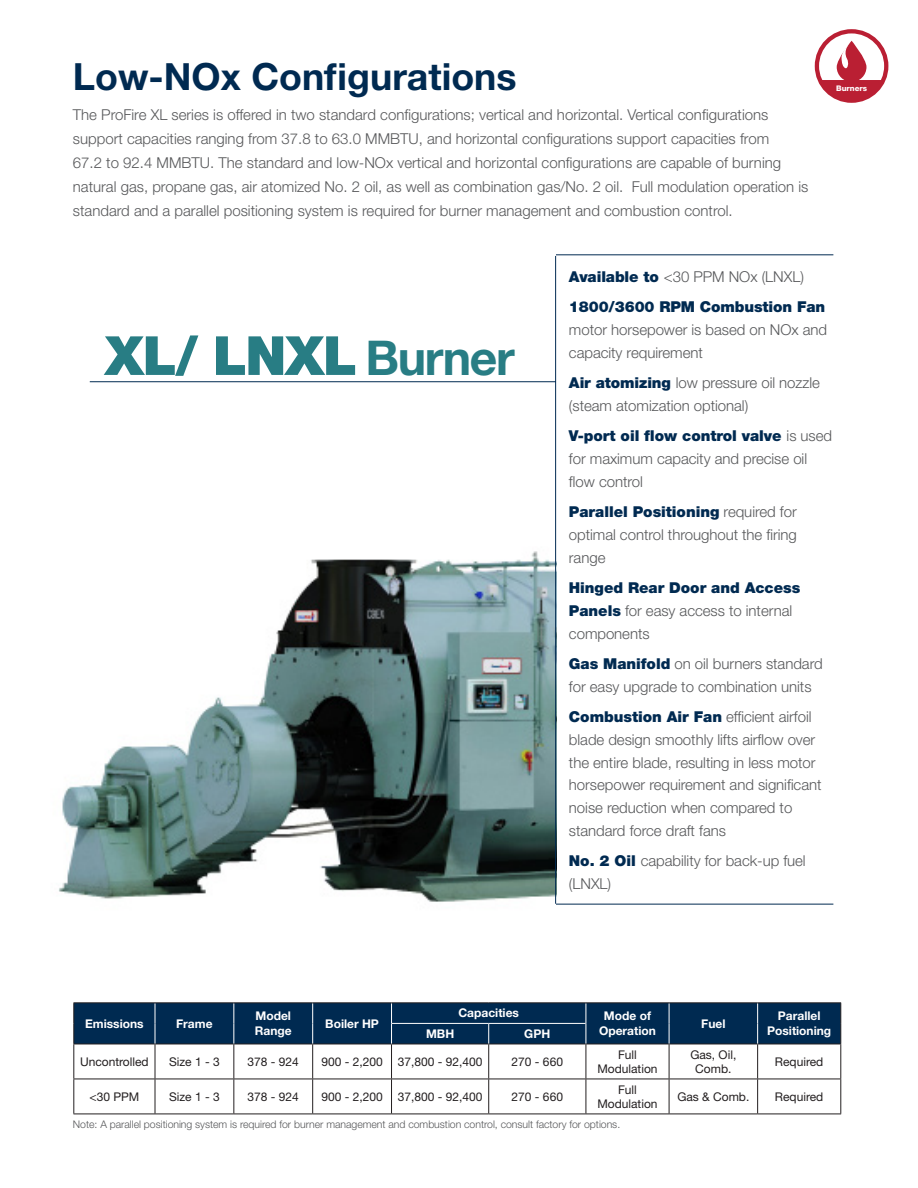
<style>
.page{position:relative;width:918px;height:1188px;background:#fff}
.page>*{position:absolute;margin:0;border:0;box-sizing:border-box;transform-origin:0 0}
.t1{font:900 54px "Helvetica Neue LT Std";letter-spacing:-.03em;color:#287d84}
.t2{font:700 37.5px "Helvetica Neue LT Std";color:#002a51}
.t3{font:300 15px/22.8px "Helvetica Neue LT Std";letter-spacing:-.005em;color:#57585a}
.t4{font:900 15px "Helvetica Neue LT Std";letter-spacing:-.005em;color:#002a51}
.t5{font:12px/14.4px "Helvetica Neue LT Std";color:#231f20;text-align:center}
.t6{font:700 12px/14.4px "Helvetica Neue LT Std";color:#fff}
.t7{font:300 10.5px "Helvetica Neue LT Std";letter-spacing:-.005em;color:#57585a}
.t8{font:800 7.65px "Helvetica Neue LT Std";color:#fff}
.s1{font-weight:700;font-size:48px}
.s2{font-weight:900;color:#002a51}
.s3{font-weight:300;color:#57585a}
</style>
<div class="page">
<img style="left:58px;top:551px;width:497px;height:351px">
<hr style="left:73px;top:1044px;width:82px;height:1px;background:#231f20">
<hr style="left:73px;top:1044px;width:1px;height:35px;background:#231f20">
<hr style="left:155px;top:1044px;width:79px;height:1px;background:#231f20">
<hr style="left:155px;top:1044px;width:1px;height:35px;background:#231f20">
<hr style="left:234px;top:1044px;width:79px;height:1px;background:#231f20">
<hr style="left:233px;top:1044px;width:1px;height:35px;background:#231f20">
<hr style="left:313px;top:1044px;width:79px;height:1px;background:#231f20">
<hr style="left:312px;top:1044px;width:1px;height:35px;background:#231f20">
<hr style="left:392px;top:1044px;width:97px;height:1px;background:#231f20">
<hr style="left:391px;top:1044px;width:1px;height:35px;background:#231f20">
<hr style="left:489px;top:1044px;width:97px;height:1px;background:#231f20">
<hr style="left:488px;top:1044px;width:1px;height:35px;background:#231f20">
<hr style="left:586px;top:1044px;width:83px;height:1px;background:#231f20">
<hr style="left:586px;top:1044px;width:1px;height:35px;background:#231f20">
<hr style="left:669px;top:1044px;width:89px;height:1px;background:#231f20">
<hr style="left:669px;top:1044px;width:1px;height:35px;background:#231f20">
<hr style="left:758px;top:1044px;width:83px;height:1px;background:#231f20">
<hr style="left:757px;top:1044px;width:1px;height:35px;background:#231f20">
<hr style="left:840px;top:1044px;width:1px;height:35px;background:#231f20">
<hr style="left:73px;top:1079px;width:82px;height:1px;background:#231f20">
<hr style="left:73px;top:1079px;width:1px;height:35px;background:#231f20">
<hr style="left:155px;top:1079px;width:79px;height:1px;background:#231f20">
<hr style="left:155px;top:1079px;width:1px;height:35px;background:#231f20">
<hr style="left:234px;top:1079px;width:79px;height:1px;background:#231f20">
<hr style="left:233px;top:1079px;width:1px;height:35px;background:#231f20">
<hr style="left:313px;top:1079px;width:79px;height:1px;background:#231f20">
<hr style="left:312px;top:1079px;width:1px;height:35px;background:#231f20">
<hr style="left:392px;top:1079px;width:97px;height:1px;background:#231f20">
<hr style="left:391px;top:1079px;width:1px;height:35px;background:#231f20">
<hr style="left:489px;top:1079px;width:97px;height:1px;background:#231f20">
<hr style="left:488px;top:1079px;width:1px;height:35px;background:#231f20">
<hr style="left:586px;top:1079px;width:83px;height:1px;background:#231f20">
<hr style="left:586px;top:1079px;width:1px;height:35px;background:#231f20">
<hr style="left:669px;top:1079px;width:89px;height:1px;background:#231f20">
<hr style="left:669px;top:1079px;width:1px;height:35px;background:#231f20">
<hr style="left:758px;top:1079px;width:83px;height:1px;background:#231f20">
<hr style="left:757px;top:1079px;width:1px;height:35px;background:#231f20">
<hr style="left:840px;top:1079px;width:1px;height:35px;background:#231f20">
<hr style="left:73px;top:1114px;width:82px;height:1px;background:#231f20">
<hr style="left:155px;top:1114px;width:79px;height:1px;background:#231f20">
<hr style="left:234px;top:1114px;width:79px;height:1px;background:#231f20">
<hr style="left:313px;top:1114px;width:79px;height:1px;background:#231f20">
<hr style="left:392px;top:1114px;width:97px;height:1px;background:#231f20">
<hr style="left:489px;top:1114px;width:97px;height:1px;background:#231f20">
<hr style="left:586px;top:1114px;width:83px;height:1px;background:#231f20">
<hr style="left:669px;top:1114px;width:89px;height:1px;background:#231f20">
<hr style="left:758px;top:1114px;width:83px;height:1px;background:#231f20">
<hr style="left:73px;top:1002px;width:82px;height:1px;background:#231f20">
<hr style="left:155px;top:1002px;width:79px;height:1px;background:#231f20">
<hr style="left:234px;top:1002px;width:79px;height:1px;background:#231f20">
<hr style="left:313px;top:1002px;width:79px;height:1px;background:#231f20">
<hr style="left:392px;top:1002px;width:97px;height:1px;background:#231f20">
<hr style="left:489px;top:1002px;width:97px;height:1px;background:#231f20">
<hr style="left:586px;top:1002px;width:83px;height:1px;background:#231f20">
<hr style="left:669px;top:1002px;width:89px;height:1px;background:#231f20">
<hr style="left:758px;top:1002px;width:83px;height:1px;background:#231f20">
<svg style="left:73px;top:1003px;width:768px;height:41px;background:#042d52"></svg>
<hr style="left:90px;top:381px;width:466px;height:1px;background:#002a51">
<hr style="left:556px;top:254px;width:277px;height:1px;background:#002a51">
<hr style="left:555px;top:256px;width:1px;height:648px;background:#002a51">
<hr style="left:556px;top:904px;width:277px;height:1px;background:#002a51">
<svg style="left:817px;top:80px;width:69px;height:21px"></svg>
<div style="left:815px;top:29px;width:73px;height:74px;border:4px solid #ba1f33;border-radius:50%"></div>
<svg style="left:837px;top:41px;width:29px;height:41px"></svg>
<svg style="left:842px;top:43px;width:8px;height:26px"></svg>
<p class="t2" style="left:73px;top:53px;width:445px">Low-NOx Configurations</p>
<p class="t3" style="left:73px;top:102px;width:737px;line-height:24px">The ProFire XL series is offered in two standard configurations; vertical and horizontal. Vertical configurations support capacities ranging from 37.8 to 63.0 MMBTU, and horizontal configurations support capacities from<br>67.2 to 92.4 MMBTU. The standard and low-NOx vertical and horizontal configurations are capable of burning natural gas, propane gas, air atomized No. 2 oil, as well as combination gas/No. 2 oil. Full modulation operation is standard and a parallel positioning system is required for burner management and combustion control.</p>
<p class="t8" style="left:836px;top:84px;width:32px">Burners</p>
<p class="t1" style="left:104px;top:323px;width:412px">XL/ LNXL <span class="s1">Burner</span></p>
<p class="t3" style="left:569px;top:265px;width:237px"><span class="s2">Available to</span> &lt;30 PPM NOx (LNXL)</p>
<p class="t3" style="left:569px;top:295px;width:260px"><span class="s2">1800/3600 RPM Combustion Fan </span>motor horsepower is based on NOx and capacity requirement</p>
<p class="t3" style="left:569px;top:371px;width:252px"><span class="s2">Air atomizing</span> low pressure oil nozzle (steam atomization optional)</p>
<p class="t3" style="left:569px;top:424px;width:265px"><span class="s2">V-port oil flow control valve</span> is used for maximum capacity and precise oil flow control</p>
<p class="t4" style="left:569px;top:503px;width:229px">Parallel Positioning <span class="s3">required for</span></p>
<p class="t3" style="left:569px;top:523px;width:229px">optimal control throughout the firing range</p>
<p class="t3" style="left:569px;top:576px;width:233px"><span class="s2">Hinged Rear Door and Access<br>Panels</span> for easy access to internal components</p>
<p class="t3" style="left:569px;top:652px;width:255px"><span class="s2">Gas Manifold</span> on oil burners standard for easy upgrade to combination units</p>
<p class="t3" style="left:569px;top:705px;width:254px"><span class="s2">Combustion Air Fan</span> efficient airfoil blade design smoothly lifts airflow over the entire blade, resulting in less motor horsepower requirement and significant noise reduction when compared to standard force draft fans</p>
<p class="t3" style="left:569px;top:849px;width:238px"><span class="s2">No. 2 Oil</span> capability for back-up fuel (LNXL)</p>
<p class="t6" style="left:85px;top:1016px;width:60px">Emissions</p>
<p class="t6" style="left:176px;top:1016px;width:38px">Frame</p>
<p class="t6" style="left:255px;top:1009px;width:38px">Model<br>Range</p>
<p class="t6" style="left:325px;top:1016px;width:55px">Boiler HP</p>
<p class="t6" style="left:458px;top:1006px;width:62px">Capacities</p>
<p class="t6" style="left:604px;top:1009px;width:49px">Mode of</p>
<p class="t6" style="left:599px;top:1023px;width:58px">Operation</p>
<p class="t6" style="left:778px;top:1009px;width:44px">Parallel</p>
<p class="t6" style="left:701px;top:1016px;width:26px">Fuel</p>
<p class="t6" style="left:426px;top:1026px;width:30px">MBH</p>
<p class="t6" style="left:524px;top:1026px;width:28px">GPH</p>
<p class="t6" style="left:767px;top:1023px;width:66px">Positioning</p>
<p class="t5" style="left:80px;top:1054px;width:70px">Uncontrolled</p>
<p class="t5" style="left:169px;top:1054px;width:52px">Size 1 - 3</p>
<p class="t5" style="left:248px;top:1054px;width:53px">378 - 924</p>
<p class="t5" style="left:321px;top:1054px;width:63px">900 - 2,200</p>
<p class="t5" style="left:398px;top:1054px;width:86px">37,800 - 92,400</p>
<p class="t5" style="left:512px;top:1054px;width:53px">270 - 660</p>
<p class="t5" style="left:89px;top:1089px;width:51px">&lt;30 PPM</p>
<p class="t5" style="left:169px;top:1089px;width:52px">Size 1 - 3</p>
<p class="t5" style="left:248px;top:1089px;width:53px">378 - 924</p>
<p class="t5" style="left:321px;top:1089px;width:63px">900 - 2,200</p>
<p class="t5" style="left:398px;top:1089px;width:86px">37,800 - 92,400</p>
<p class="t5" style="left:512px;top:1089px;width:53px">270 - 660</p>
<p class="t5" style="left:618px;top:1047px;width:20px">Full</p>
<p class="t5" style="left:597px;top:1061px;width:62px">Modulation</p>
<p class="t5" style="left:618px;top:1082px;width:20px">Full</p>
<p class="t5" style="left:597px;top:1096px;width:62px">Modulation</p>
<p class="t7" style="left:73px;top:1117px;width:549px">Note: A parallel positioning system is required for burner management and combustion control, consult factory for options.</p>
<p class="t5" style="left:690px;top:1047px;width:48px">Gas, Oil,<br>Comb.</p>
<p class="t5" style="left:775px;top:1054px;width:50px">Required</p>
<p class="t5" style="left:677px;top:1089px;width:74px">Gas &amp; Comb.</p>
<p class="t5" style="left:775px;top:1089px;width:50px">Required</p>
</div>
